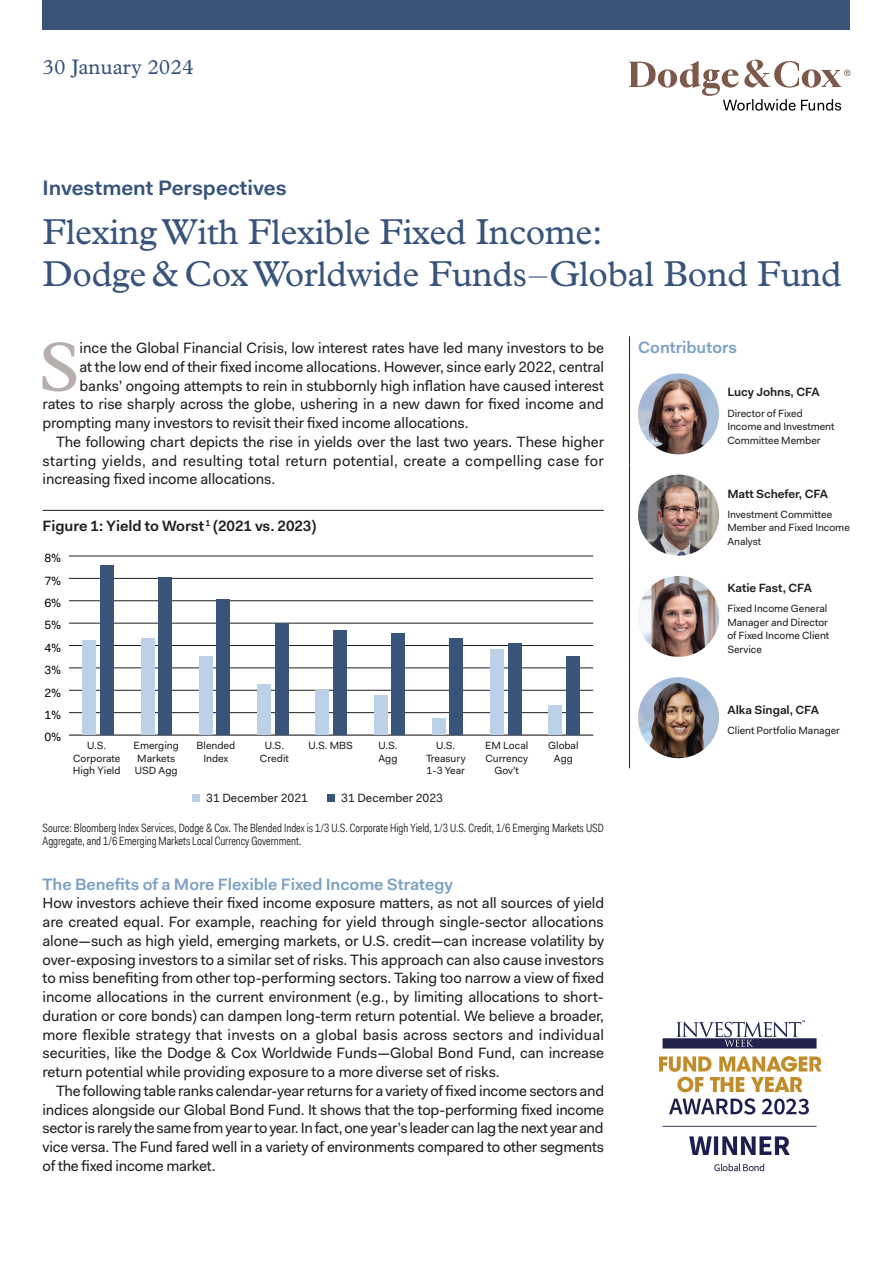
<style>
.page{position:relative;width:893px;height:1263px;background:#fff}
.page>*{position:absolute;margin:0;border:0;box-sizing:border-box;transform-origin:0 0}
.t1{font:70.05px "Plantin MT Pro";color:#b7afae}
.t2{font:36px/42px "Plantin MT Pro";letter-spacing:-.01em;color:#39547b}
.t3{font:600 21px "Fakt TT";color:#39547b}
.t4{font:21px "Plantin MT Pro";color:#39547b}
.t5{font:600 16.5px "Fakt TT";letter-spacing:-.005em;color:#7ea2c3}
.t6{font:15px/18.8px "Fakt TT";letter-spacing:-.005em;color:#231f20;text-align:justify}
.t7{font:15px "Fakt TT";letter-spacing:.02em;color:#231f20}
.t8{font:600 15px "Fakt TT";letter-spacing:-.005em;color:#231f20}
.t9{font:12px/13.5px "Fakt Con TT Blond";letter-spacing:-.005em;color:#231f20}
.t10{font:600 12px "Fakt TT";letter-spacing:-.005em;color:#231f20}
.t11{font:12px "Fakt TT";color:#231f20}
.t12{font:12px "Fakt TT";color:#040503}
.t13{font:10.5px/12.8px "Fakt TT";letter-spacing:-.005em;color:#231f20;text-align:center}
</style>
<div class="page">
<svg style="left:629px;top:60px;width:221px;height:51px"></svg>
<div style="left:43px;top:0;width:807px;height:30px;background:#39547b"></div>
<hr style="left:43px;top:510px;width:561px;height:1px;background:#231f20">
<div style="left:192px;top:794px;width:8px;height:8px;background:#bcd0e7"></div>
<div style="left:327px;top:794px;width:7px;height:8px;background:#39547b"></div>
<hr style="left:69px;top:735px;width:524px;height:1px;background:#231f20">
<hr style="left:69px;top:712px;width:524px;height:1px;background:#231f20">
<hr style="left:69px;top:690px;width:524px;height:1px;background:#231f20">
<hr style="left:69px;top:668px;width:524px;height:1px;background:#231f20">
<hr style="left:69px;top:645px;width:524px;height:1px;background:#231f20">
<hr style="left:69px;top:623px;width:524px;height:1px;background:#231f20">
<hr style="left:69px;top:600px;width:524px;height:1px;background:#231f20">
<hr style="left:69px;top:578px;width:524px;height:1px;background:#231f20">
<hr style="left:69px;top:556px;width:524px;height:1px;background:#231f20">
<div style="left:100px;top:565px;width:14px;height:170px;background:#39547b"></div>
<div style="left:158px;top:577px;width:14px;height:158px;background:#39547b"></div>
<div style="left:216px;top:600px;width:14px;height:135px;background:#39547b"></div>
<div style="left:275px;top:623px;width:14px;height:112px;background:#39547b"></div>
<div style="left:333px;top:630px;width:14px;height:105px;background:#39547b"></div>
<div style="left:391px;top:634px;width:14px;height:101px;background:#39547b"></div>
<div style="left:449px;top:638px;width:14px;height:97px;background:#39547b"></div>
<div style="left:508px;top:644px;width:14px;height:91px;background:#39547b"></div>
<div style="left:566px;top:656px;width:14px;height:79px;background:#39547b"></div>
<div style="left:82px;top:641px;width:14px;height:94px;background:#bcd0e7"></div>
<div style="left:141px;top:638px;width:14px;height:97px;background:#bcd0e7"></div>
<div style="left:199px;top:656px;width:14px;height:79px;background:#bcd0e7"></div>
<div style="left:257px;top:685px;width:14px;height:50px;background:#bcd0e7"></div>
<div style="left:315px;top:691px;width:14px;height:44px;background:#bcd0e7"></div>
<div style="left:374px;top:696px;width:14px;height:39px;background:#bcd0e7"></div>
<div style="left:432px;top:719px;width:14px;height:16px;background:#bcd0e7"></div>
<div style="left:490px;top:649px;width:14px;height:86px;background:#bcd0e7"></div>
<div style="left:548px;top:706px;width:14px;height:29px;background:#bcd0e7"></div>
<svg style="left:629px;top:336px;width:1px;height:27px"></svg>
<hr style="left:629px;top:363px;width:1px;height:101px;background:#231f20">
<hr style="left:629px;top:464px;width:1px;height:102px;background:#231f20">
<hr style="left:629px;top:566px;width:1px;height:101px;background:#231f20">
<hr style="left:629px;top:667px;width:1px;height:101px;background:#231f20">
<img style="left:638px;top:373px;width:81px;height:81px;border-radius:40px">
<img style="left:638px;top:475px;width:81px;height:81px;border-radius:40px">
<img style="left:638px;top:576px;width:81px;height:81px;border-radius:40px">
<img style="left:638px;top:677px;width:81px;height:81px;border-radius:40px">
<img style="left:659px;top:1020px;width:163px;height:152px">
<h3 class="t4" style="left:43px;top:55px;width:153px">30 January 2024</h3>
<h3 class="t3" style="left:43px;top:174px;width:246px">Investment Perspectives</h3>
<h2 class="t2" style="left:43px;top:211px;width:801px">Flexing With Flexible Fixed Income:<br>Dodge &amp; Cox Worldwide Funds–Global Bond Fund</h2>
<h1 class="t1" style="left:38px;top:327px;width:43px">S</h1>
<p class="t6" style="left:80px;top:339px;width:526px">ince the Global Financial Crisis, low interest rates have led many investors to be</p>
<p class="t6" style="left:80px;top:357px;width:526px">at the low end of their fixed income allocations. However, since early 2022, central</p>
<p class="t6" style="left:80px;top:376px;width:526px">banks’ ongoing attempts to rein in stubbornly high inflation have caused interest</p>
<p class="t6" style="left:43px;top:395px;width:563px">rates to rise sharply across the globe, ushering in a new dawn for fixed income and</p>
<p class="t6" style="left:43px;top:414px;width:428px">prompting many investors to revisit their fixed income allocations.</p>
<p class="t6" style="left:56px;top:432px;width:550px">The following chart depicts the rise in yields over the last two years. These higher</p>
<p class="t7" style="left:43px;top:450px;width:563px">starting yields, and resulting total return potential, create a compelling case for</p>
<p class="t6" style="left:43px;top:470px;width:234px">increasing fixed income allocations.</p>
<p class="t8" style="left:43px;top:516px;width:275px">Figure 1: Yield to Worst <sup>1</sup> (2021 vs. 2023)</p>
<p class="t12" style="left:44px;top:550px;width:18px">8%</p>
<p class="t12" style="left:44px;top:572px;width:18px">7%</p>
<p class="t12" style="left:44px;top:595px;width:18px">6%</p>
<p class="t12" style="left:44px;top:617px;width:18px">5%</p>
<p class="t12" style="left:44px;top:640px;width:18px">4%</p>
<p class="t12" style="left:44px;top:662px;width:18px">3%</p>
<p class="t12" style="left:44px;top:684px;width:18px">2%</p>
<p class="t12" style="left:44px;top:707px;width:18px">1%</p>
<p class="t12" style="left:44px;top:729px;width:18px">0%</p>
<p class="t13" style="left:73px;top:739px;width:49px">U.S.<br>Corporate<br>High Yield</p>
<p class="t13" style="left:134px;top:739px;width:47px;text-align:left">Emerging<br>Markets<br>USD Agg</p>
<p class="t13" style="left:196px;top:739px;width:40px">Blended<br>Index</p>
<p class="t13" style="left:260px;top:739px;width:31px">U.S.<br>Credit</p>
<p class="t13" style="left:308px;top:739px;width:46px">U.S. MBS</p>
<p class="t13" style="left:378px;top:739px;width:21px;text-align:left">U.S.<br>Agg</p>
<p class="t13" style="left:426px;top:739px;width:41px">U.S.<br>Treasury<br>1-3 Year</p>
<p class="t11" style="left:206px;top:789px;width:103px">31 December 2021</p>
<p class="t11" style="left:341px;top:789px;width:103px">31 December 2023</p>
<p class="t13" style="left:485px;top:739px;width:45px">EM Local<br>Currency<br>Gov't</p>
<p class="t13" style="left:548px;top:739px;width:32px">Global<br>Agg</p>
<p class="t9" style="left:43px;top:821px;width:563px">Source: Bloomberg Index Services, Dodge &amp; Cox. The Blended Index is 1/3 U.S. Corporate High Yield, 1/3 U.S. Credit, 1/6 Emerging Markets USD<br>Aggregate, and 1/6 Emerging Markets Local Currency Government.</p>
<p class="t5" style="left:43px;top:873px;width:412px">The Benefits of a More Flexible Fixed Income Strategy</p>
<p class="t6" style="left:43px;top:894px;width:563px">How investors achieve their fixed income exposure matters, as not all sources of yield are created equal. For example, reaching for yield through single-sector allocations alone—such as high yield, emerging markets, or U.S. credit—can increase volatility by over-exposing investors to a similar set of risks. This approach can also cause investors to miss benefiting from other top-performing sectors. Taking too narrow a view of fixed income allocations in the current environment (e.g., by limiting allocations to short&shy;duration or core bonds) can dampen long-term return potential. We believe a broader, more flexible strategy that invests on a global basis across sectors and individual securities, like the Dodge &amp; Cox Worldwide Funds—Global Bond Fund, can increase return potential while providing exposure to a more diverse set of risks.</p>
<p class="t6" style="left:43px;top:1081px;width:563px;text-indent:14px">The following table ranks calendar-year returns for a variety of fixed income sectors and indices alongside our Global Bond Fund. It shows that the top-performing fixed income sector is rarely the same from year to year. In fact, one year’s leader can lag the next year and vice versa. The Fund fared well in a variety of environments compared to other segments of the fixed income market.</p>
<p class="t5" style="left:638px;top:336px;width:101px">Contributors</p>
<p class="t10" style="left:727px;top:384px;width:94px">Lucy Johns, CFA</p>
<p class="t13" style="left:727px;top:406px;width:109px;line-height:13.5px;text-align:left">Director of Fixed<br>Income and Investment<br>Committee Member</p>
<p class="t10" style="left:727px;top:485px;width:102px">Matt Schefer, CFA</p>
<p class="t13" style="left:727px;top:507px;width:124px;line-height:13.5px;text-align:left">Investment Committee<br>Member and Fixed Income<br>Analyst</p>
<p class="t10" style="left:727px;top:580px;width:86px">Katie Fast, CFA</p>
<p class="t13" style="left:727px;top:602px;width:103px;line-height:13.5px;text-align:left">Fixed Income General<br>Manager and Director of Fixed Income Client<br>Service</p>
<p class="t10" style="left:727px;top:701px;width:93px">Alka Singal, CFA</p>
<p class="t13" style="left:727px;top:724px;width:114px">Client Portfolio Manager</p>
</div>
